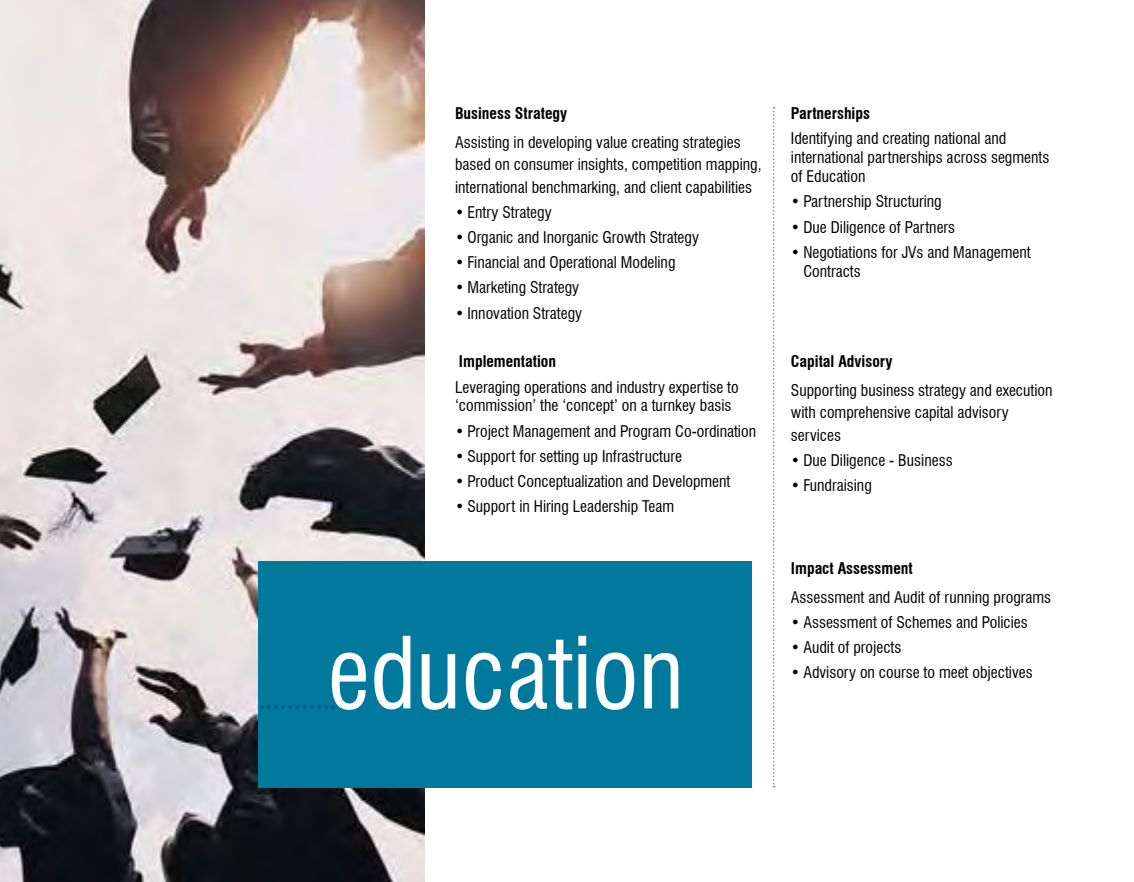
<style>
.page{position:relative;width:1134px;height:882px;background:#fff}
.page>*{position:absolute;margin:0;border:0;box-sizing:border-box;transform-origin:0 0}
.t1{font:condensed 96.6px "Swiss 721 BT";color:#fff}
.t2{font:condensed 15.75px/22.4px "Swiss 721 BT";color:#000}
.t3{font:700 condensed 15.75px "Swiss 721 BT";color:#000}
</style>
<div class="page">
<img style="left:0;top:0;width:425px;height:882px">
<div style="left:258px;top:561px;width:494px;height:227px;background:#00799d"></div>
<svg style="left:268px;top:706px;width:65px;height:3px"></svg>
<svg style="left:773px;top:107px;width:2px;height:681px"></svg>
<p class="t3" style="left:455px;top:104px;width:114px">Business Strategy</p>
<p class="t2" style="left:455px;top:131px;width:308px">Assisting in developing value creating strategies based on consumer insights, competition mapping, international benchmarking, and client capabilities</p>
<p class="t2" style="left:455px;top:201px;width:98px">• Entry Strategy</p>
<p class="t2" style="left:455px;top:226px;width:245px">• Organic and Inorganic Growth Strategy</p>
<p class="t2" style="left:455px;top:251px;width:222px">• Financial and Operational Modeling</p>
<p class="t2" style="left:455px;top:277px;width:126px">• Marketing Strategy</p>
<p class="t2" style="left:455px;top:302px;width:129px">• Innovation Strategy</p>
<p class="t3" style="left:459px;top:352px;width:99px">Implementation</p>
<p class="t2" style="left:455px;top:377px;width:285px;line-height:18.9px">Leveraging operations and industry expertise to ‘commission’ the ‘concept’ on a turnkey basis</p>
<p class="t2" style="left:455px;top:420px;width:303px">• Project Management and Program Co-ordination</p>
<p class="t2" style="left:455px;top:445px;width:229px">• Support for setting up Infrastructure</p>
<p class="t2" style="left:455px;top:470px;width:277px">• Product Conceptualization and Development</p>
<p class="t2" style="left:455px;top:495px;width:221px">• Support in Hiring Leadership Team</p>
<h1 class="t1" style="left:328px;top:615px;width:358px">education</h1>
<p class="t3" style="left:791px;top:104px;width:81px">Partnerships</p>
<p class="t2" style="left:791px;top:129px;width:260px;line-height:18.9px">Identifying and creating national and international partnerships across segments of Education</p>
<p class="t2" style="left:791px;top:190px;width:152px">• Partnership Structuring</p>
<p class="t2" style="left:791px;top:216px;width:166px">• Due Diligence of Partners</p>
<p class="t2" style="left:803px;top:243px;width:229px;line-height:18.9px;text-indent:-12px">• Negotiations for JVs and Management<br>Contracts</p>
<p class="t3" style="left:791px;top:352px;width:103px">Capital Advisory</p>
<p class="t2" style="left:791px;top:379px;width:263px">Supporting business strategy and execution with comprehensive capital advisory services</p>
<p class="t2" style="left:791px;top:449px;width:163px">• Due Diligence - Business</p>
<p class="t2" style="left:791px;top:474px;width:82px">• Fundraising</p>
<p class="t3" style="left:791px;top:559px;width:123px">Impact Assessment</p>
<p class="t2" style="left:791px;top:586px;width:262px">Assessment and Audit of running programs</p>
<p class="t2" style="left:791px;top:611px;width:238px">• Assessment of Schemes and Policies</p>
<p class="t2" style="left:791px;top:636px;width:112px">• Audit of projects</p>
<p class="t2" style="left:791px;top:661px;width:243px">• Advisory on course to meet objectives</p>
</div>
